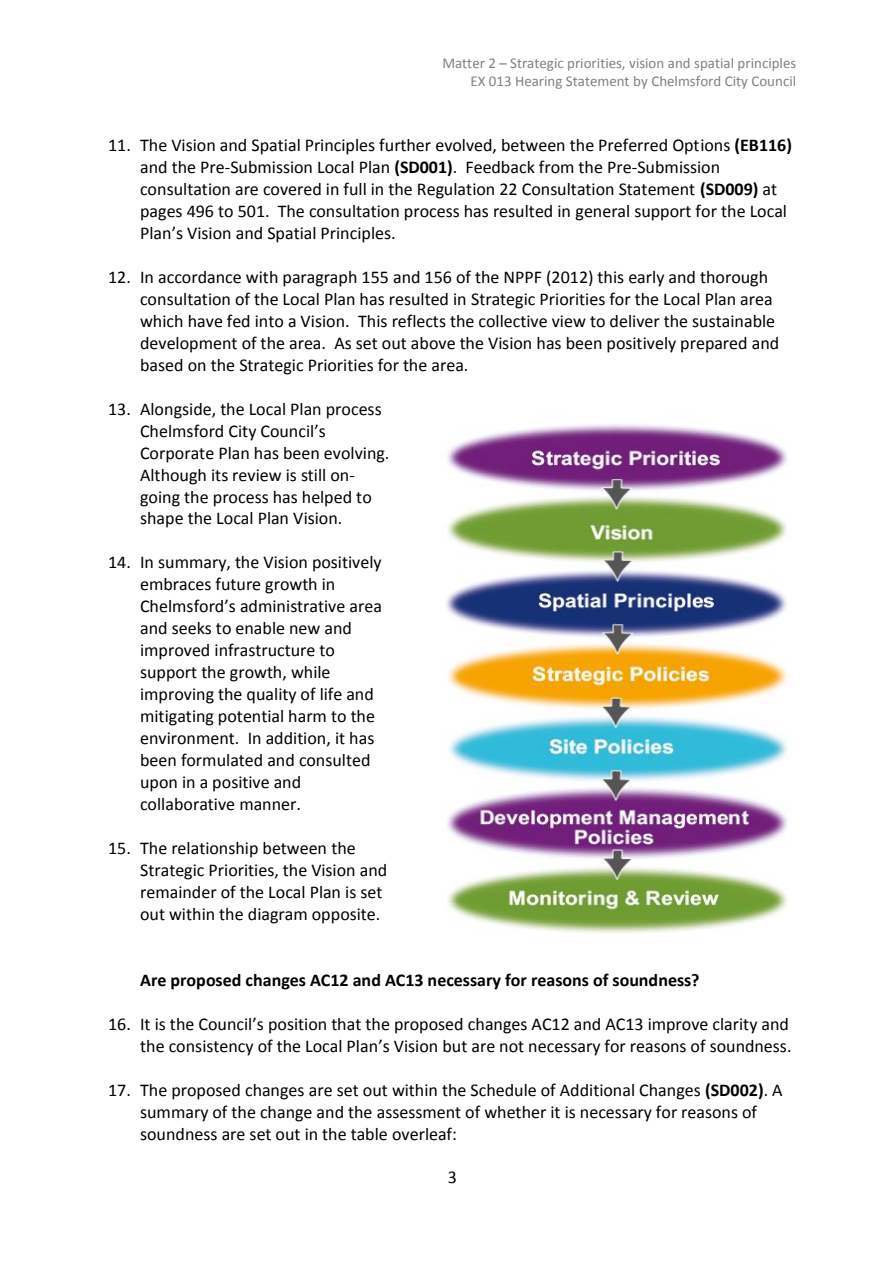
<style>
.page{position:relative;width:893px;height:1263px;background:#fff}
.page>*{position:absolute;margin:0;border:0;box-sizing:border-box;transform-origin:0 0}
.t1{font:18px/21.9px "Calibri";color:#000}
.t2{font:700 18px "Calibri";color:#000}
.t3{font:15px/18.3px "Calibri";color:#808080;text-align:right}
.s1{font-weight:700}
</style>
<div class="page">
<img style="left:446px;top:424px;width:342px;height:509px">
<p class="t3" style="left:442px;top:55px;width:356px">Matter 2 – Strategic priorities, vision and spatial principles<br>EX 013 Hearing Statement by Chelmsford City Council</p>
<p class="t1" style="left:140px;top:135px;width:653px;text-indent:-32px">11. The Vision and Spatial Principles further evolved, between the Preferred Options <span class="s1">(EB116) </span>and the Pre-Submission Local Plan <span class="s1">(SD001)</span>. Feedback from the Pre-Submission consultation are covered in full in the Regulation 22 Consultation Statement <span class="s1">(SD009)</span> at pages 496 to 501. The consultation process has resulted in general support for the Local Plan’s Vision and Spatial Principles.</p>
<p class="t1" style="left:140px;top:267px;width:641px;text-indent:-32px">12. In accordance with paragraph 155 and 156 of the NPPF (2012) this early and thorough consultation of the Local Plan has resulted in Strategic Priorities for the Local Plan area which have fed into a Vision. This reflects the collective view to deliver the sustainable development of the area. As set out above the Vision has been positively prepared and based on the Strategic Priorities for the area.</p>
<p class="t1" style="left:108px;top:399px;width:275px">13. Alongside, the Local Plan process</p>
<p class="t1" style="left:140px;top:421px;width:187px">Chelmsford City Council’s</p>
<p class="t1" style="left:140px;top:443px;width:251px">Corporate Plan has been evolving.</p>
<p class="t1" style="left:140px;top:465px;width:216px">Although its review is still on-</p>
<p class="t1" style="left:140px;top:487px;width:233px">going the process has helped to</p>
<p class="t1" style="left:140px;top:509px;width:204px">shape the Local Plan Vision.</p>
<p class="t1" style="left:108px;top:553px;width:275px">14. In summary, the Vision positively</p>
<p class="t1" style="left:140px;top:575px;width:197px">embraces future growth in</p>
<p class="t1" style="left:140px;top:597px;width:243px">Chelmsford’s administrative area</p>
<p class="t1" style="left:140px;top:619px;width:213px">and seeks to enable new and</p>
<p class="t1" style="left:140px;top:641px;width:196px">improved infrastructure to</p>
<p class="t1" style="left:140px;top:663px;width:192px">support the growth, while</p>
<p class="t1" style="left:140px;top:685px;width:235px">improving the quality of life and</p>
<p class="t1" style="left:140px;top:707px;width:237px">mitigating potential harm to the</p>
<p class="t1" style="left:140px;top:729px;width:236px">environment. In addition, it has</p>
<p class="t1" style="left:140px;top:751px;width:232px">been formulated and consulted</p>
<p class="t1" style="left:140px;top:773px;width:163px">upon in a positive and</p>
<p class="t1" style="left:140px;top:795px;width:162px">collaborative manner.</p>
<p class="t1" style="left:108px;top:839px;width:249px">15. The relationship between the</p>
<p class="t1" style="left:140px;top:861px;width:249px">Strategic Priorities, the Vision and</p>
<p class="t1" style="left:140px;top:882px;width:244px">remainder of the Local Plan is set</p>
<p class="t1" style="left:140px;top:904px;width:242px">out within the diagram opposite.</p>
<p class="t2" style="left:140px;top:972px;width:561px">Are proposed changes AC12 and AC13 necessary for reasons of soundness?</p>
<p class="t1" style="left:108px;top:1014px;width:685px;text-align:right">16. It is the Council’s position that the proposed changes AC12 and AC13 improve clarity and the consistency of the Local Plan’s Vision but are not necessary for reasons of soundness.</p>
<p class="t1" style="left:140px;top:1080px;width:644px;text-indent:-32px">17. The proposed changes are set out within the Schedule of Additional Changes <span class="s1">(SD002)</span>. A summary of the change and the assessment of whether it is necessary for reasons of soundness are set out in the table overleaf:</p>
<p class="t1" style="left:448px;top:1167px;width:11px">3</p>
</div>
